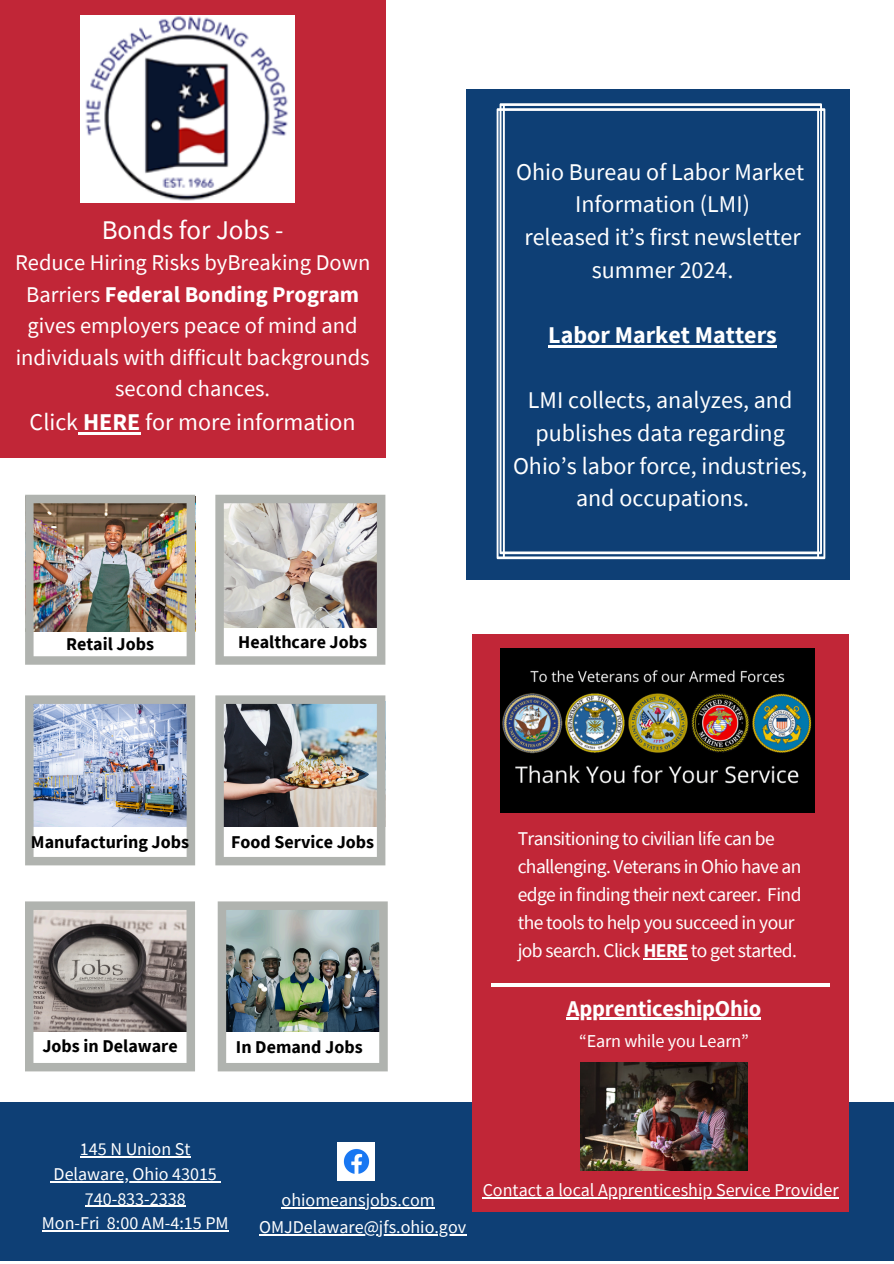
<style>
.page{position:relative;width:894px;height:1264px;background:#fff}
.page>*{position:absolute;margin:0;border:0;box-sizing:border-box;transform-origin:0 0}
.t1{font:27px "Source Sans Pro";color:#fff}
.t2{font:24px/32.7px "Source Sans Pro";color:#fff;text-align:center}
.t3{font:700 24px "Source Sans Pro";color:#fff}
.t4{font:22.5px/31.5px "Source Sans Pro";color:#fff;text-align:center}
.t5{font:700 22.5px "Source Sans Pro";letter-spacing:-.01em;color:#fff}
.t6{font:19.5px/28.2px "Source Sans Pro";letter-spacing:-.03em;color:#fff}
.t7{font:18.15px "Source Sans Pro";letter-spacing:-.01em;color:#fff}
.t8{font:18px/24.8px "Source Sans Pro";color:#fff;text-align:center}
.t9{font:700 18px "Source Sans Pro";color:#000}
.s1{font-weight:700}
</style>
<div class="page">
<div style="left:466px;top:89px;width:383px;height:490px;background:#0e3f75"></div>
<div style="left:0;top:0;width:385px;height:457px;background:#c12637"></div>
<div style="left:0;top:1102px;width:893px;height:158px;background:#0e3f75"></div>
<div style="left:472px;top:635px;width:377px;height:576px;background:#c12637"></div>
<img style="left:580px;top:1062px;width:167px;height:108px">
<img style="left:500px;top:648px;width:314px;height:164px">
<img style="left:338px;top:1142px;width:37px;height:38px">
<img style="left:25px;top:494px;width:170px;height:170px">
<svg style="left:215px;top:494px;width:170px;height:170px"></svg>
<img style="left:25px;top:695px;width:170px;height:170px">
<img style="left:215px;top:695px;width:170px;height:170px">
<svg style="left:25px;top:901px;width:170px;height:170px"></svg>
<img style="left:218px;top:901px;width:169px;height:170px">
<svg style="left:491px;top:983px;width:339px;height:3px"></svg>
<img style="left:80px;top:16px;width:214px;height:187px">
<svg style="left:496px;top:103px;width:329px;height:456px"></svg>
<hr style="left:566px;top:1017px;width:194px;height:2px;background:#fff">
<hr style="left:643px;top:958px;width:44px;height:1px;background:#fff">
<hr style="left:80px;top:1156px;width:110px;height:1px;background:#fff">
<hr style="left:54px;top:1180px;width:163px;height:2px;background:#fff">
<hr style="left:85px;top:1205px;width:100px;height:1px;background:#fff">
<hr style="left:42px;top:1230px;width:58px;height:1px;background:#fff">
<hr style="left:107px;top:1230px;width:121px;height:1px;background:#fff">
<hr style="left:281px;top:1207px;width:153px;height:1px;background:#fff">
<hr style="left:482px;top:1196px;width:356px;height:2px;background:#fff">
<hr style="left:259px;top:1233px;width:207px;height:2px;background:#fff">
<hr style="left:78px;top:432px;width:62px;height:3px;background:#fff">
<hr style="left:548px;top:345px;width:228px;height:2px;background:#fff">
<p class="t1" style="left:102px;top:212px;width:183px">Bonds for Jobs -</p>
<p class="t4" style="left:15px;top:247px;width:356px">Reduce Hiring Risks byBreaking Down<br>Barriers <span class="s1">Federal Bonding Program </span>gives employers peace of mind and individuals with difficult backgrounds second chances.</p>
<p class="t2" style="left:30px;top:405px;width:327px">Click <span class="s1">HERE</span> for more information</p>
<p class="t9" style="left:66px;top:632px;width:89px">Retail Jobs</p>
<p class="t9" style="left:238px;top:630px;width:130px">Healthcare Jobs</p>
<h3 class="t2" style="left:516px;top:155px;width:289px">Ohio Bureau of Labor Market<br>Information (LMI)<br>released it’s first newsletter summer 2024.</h3>
<p class="t3" style="left:548px;top:319px;width:230px">Labor Market Matters</p>
<p class="t2" style="left:513px;top:383px;width:296px">LMI collects, analyzes, and publishes data regarding<br>Ohio’s labor force, industries, and occupations.</p>
<p class="t9" style="left:31px;top:829px;width:159px">Manufacturing Jobs</p>
<h3 class="t9" style="left:231px;top:829px;width:144px">Food Service Jobs</h3>
<p class="t9" style="left:42px;top:1034px;width:137px">Jobs in Delaware</p>
<h3 class="t9" style="left:236px;top:1035px;width:128px">In Demand Jobs</h3>
<h3 class="t6" style="left:517px;top:823px;width:285px">Transitioning to civilian life can be challenging. Veterans in Ohio have an edge in finding their next career. Find the tools to help you succeed in your job search. Click <span class="s1">HERE</span> to get started.</h3>
<p class="t5" style="left:566px;top:994px;width:196px">ApprenticeshipOhio</p>
<p class="t7" style="left:579px;top:1029px;width:171px">“Earn while you Learn”</p>
<p class="t8" style="left:80px;top:1136px;width:112px">145 N Union St</p>
<p class="t8" style="left:54px;top:1161px;width:165px">Delaware, Ohio 43015<br>740-833-2338</p>
<p class="t8" style="left:42px;top:1210px;width:188px">Mon-Fri 8:00 AM-4:15 PM</p>
<p class="t8" style="left:281px;top:1187px;width:155px">ohiomeansjobs.com</p>
<h3 class="t8" style="left:259px;top:1214px;width:208px">OMJDelaware@jfs.ohio.gov</h3>
<p class="t8" style="left:482px;top:1176px;width:357px">Contact a local Apprenticeship Service Provider</p>
</div>
